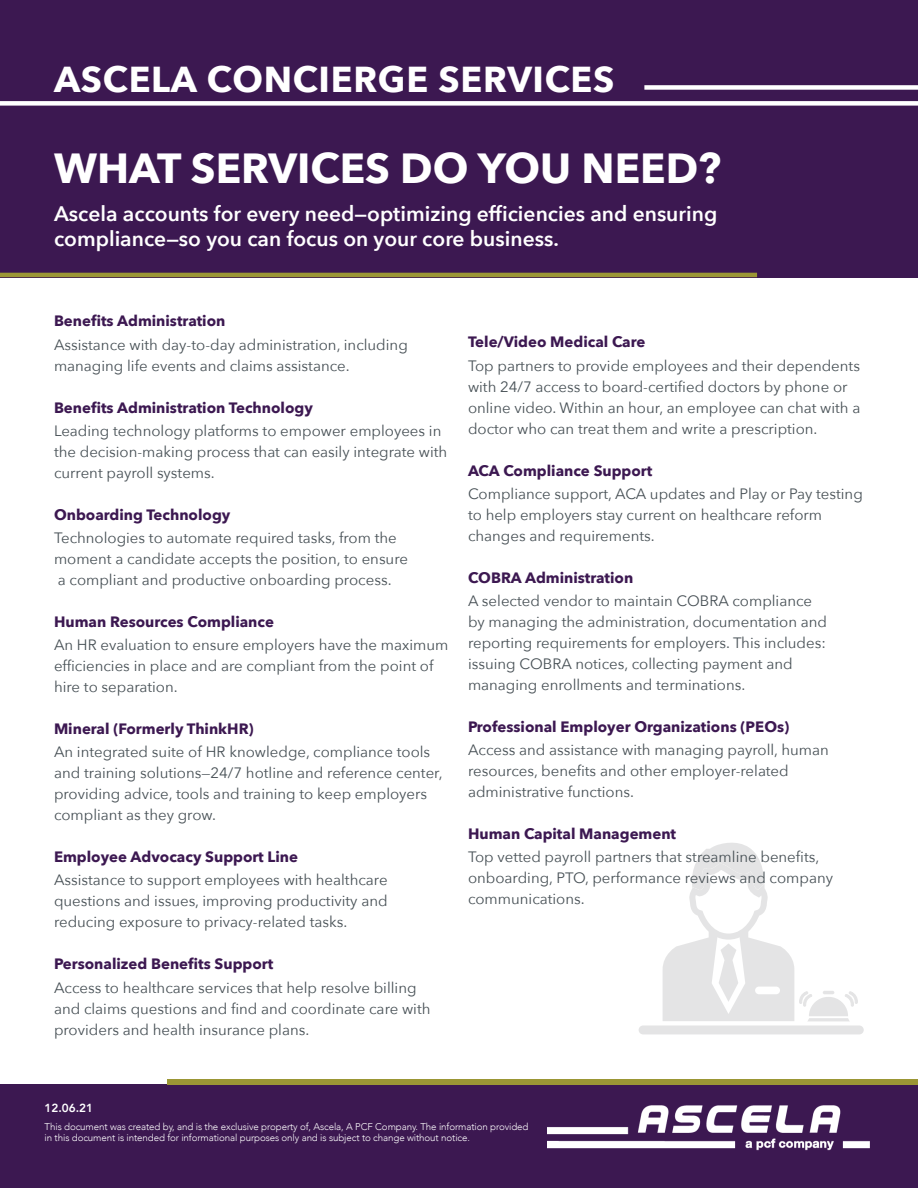
<style>
.page{position:relative;width:918px;height:1188px;background:#fff}
.page>*{position:absolute;margin:0;border:0;box-sizing:border-box;transform-origin:0 0}
.t1{font:700 42px "Avenir Next";color:#fff}
.t2{font:700 36px "Avenir Next";letter-spacing:.02em;color:#fff}
.t3{font:600 21px/25.5px "Avenir Next";color:#fff}
.t4{font:15px/21px "Avenir Next";color:#475055}
.t5{font:700 15px "Avenir Next";color:#3c1851}
.t6{font:800 11.7px "Avenir";color:#fff}
.t7{font:300 9.75px/11.2px "Avenir";letter-spacing:-.01em;color:#fff}
</style>
<div class="page">
<svg style="left:639px;top:843px;width:225px;height:192px"></svg>
<div style="left:0;top:0;width:918px;height:277px;background:#3c1851"></div>
<div style="left:0;top:101px;width:918px;height:5px;background:#fff"></div>
<hr style="left:0;top:273px;width:757px;height:4px;background:#9b9635">
<div style="left:644px;top:85px;width:274px;height:5px;background:#fff"></div>
<div style="left:0;top:1084px;width:918px;height:104px;background:#3c1851"></div>
<div style="left:167px;top:1079px;width:751px;height:5px;background:#9b9635"></div>
<img style="left:548px;top:1105px;width:321px;height:46px">
<h2 class="t2" style="left:54px;top:48px;width:562px">ASCELA CONCIERGE SERVICES</h2>
<h1 class="t1" style="left:54px;top:132px;width:669px">WHAT SERVICES DO YOU NEED?</h1>
<h3 class="t3" style="left:54px;top:200px;width:665px">Ascela accounts for every need—optimizing efficiencies and ensuring compliance—so you can focus on your core business.</h3>
<p class="t5" style="left:54px;top:308px;width:173px">Benefits Administration</p>
<p class="t4" style="left:54px;top:333px;width:355px">Assistance with day-to-day administration, including managing life events and claims assistance.</p>
<p class="t5" style="left:54px;top:394px;width:260px">Benefits Administration Technology</p>
<p class="t4" style="left:54px;top:419px;width:395px">Leading technology platforms to empower employees in the decision-making process that can easily integrate with current payroll systems.</p>
<p class="t5" style="left:54px;top:501px;width:178px">Onboarding Technology</p>
<p class="t4" style="left:54px;top:527px;width:356px">Technologies to automate required tasks, from the moment a candidate accepts the position, to ensure a compliant and productive onboarding process.</p>
<p class="t5" style="left:54px;top:609px;width:222px">Human Resources Compliance</p>
<p class="t4" style="left:54px;top:634px;width:396px">An HR evaluation to ensure employers have the maximum efficiencies in place and are compliant from the point of hire to separation.</p>
<p class="t5" style="left:54px;top:716px;width:201px">Mineral (Formerly ThinkHR)</p>
<p class="t4" style="left:54px;top:741px;width:390px">An integrated suite of HR knowledge, compliance tools and training solutions—24/7 hotline and reference center, providing advice, tools and training to keep employers compliant as they grow.</p>
<p class="t5" style="left:54px;top:844px;width:246px">Employee Advocacy Support Line</p>
<p class="t4" style="left:54px;top:869px;width:335px;text-align:justify">Assistance to support employees with healthcare questions and issues, improving productivity and reducing exposure to privacy-related tasks.</p>
<p class="t5" style="left:54px;top:951px;width:221px">Personalized Benefits Support</p>
<p class="t4" style="left:54px;top:976px;width:378px">Access to healthcare services that help resolve billing and claims questions and find and coordinate care with providers and health insurance plans.</p>
<p class="t5" style="left:468px;top:329px;width:179px">Tele/Video Medical Care</p>
<p class="t4" style="left:468px;top:354px;width:394px">Top partners to provide employees and their dependents with 24/7 access to board-certified doctors by phone or online video. Within an hour, an employee can chat with a doctor who can treat them and write a prescription.</p>
<p class="t5" style="left:468px;top:457px;width:186px">ACA Compliance Support</p>
<p class="t4" style="left:468px;top:482px;width:396px">Compliance support, ACA updates and Play or Pay testing to help employers stay current on healthcare reform changes and requirements.</p>
<p class="t5" style="left:468px;top:564px;width:167px">COBRA Administration</p>
<p class="t4" style="left:468px;top:590px;width:361px">A selected vendor to maintain COBRA compliance by managing the administration, documentation and reporting requirements for employers. This includes: issuing COBRA notices, collecting payment and managing enrollments and terminations.</p>
<p class="t5" style="left:468px;top:714px;width:323px">Professional Employer Organizations (PEOs)</p>
<p class="t4" style="left:468px;top:739px;width:362px">Access and assistance with managing payroll, human resources, benefits and other employer-related administrative functions.</p>
<p class="t5" style="left:468px;top:821px;width:210px">Human Capital Management</p>
<p class="t4" style="left:468px;top:846px;width:367px">Top vetted payroll partners that streamline benefits, onboarding, PTO, performance reviews and company communications.</p>
<p class="t6" style="left:45px;top:1098px;width:50px">12.06.21</p>
<p class="t7" style="left:45px;top:1121px;width:485px">This document was created by, and is the exclusive property of, Ascela, A PCF Company. The information provided in this document is intended for informational purposes only and is subject to change without notice.</p>
</div>
